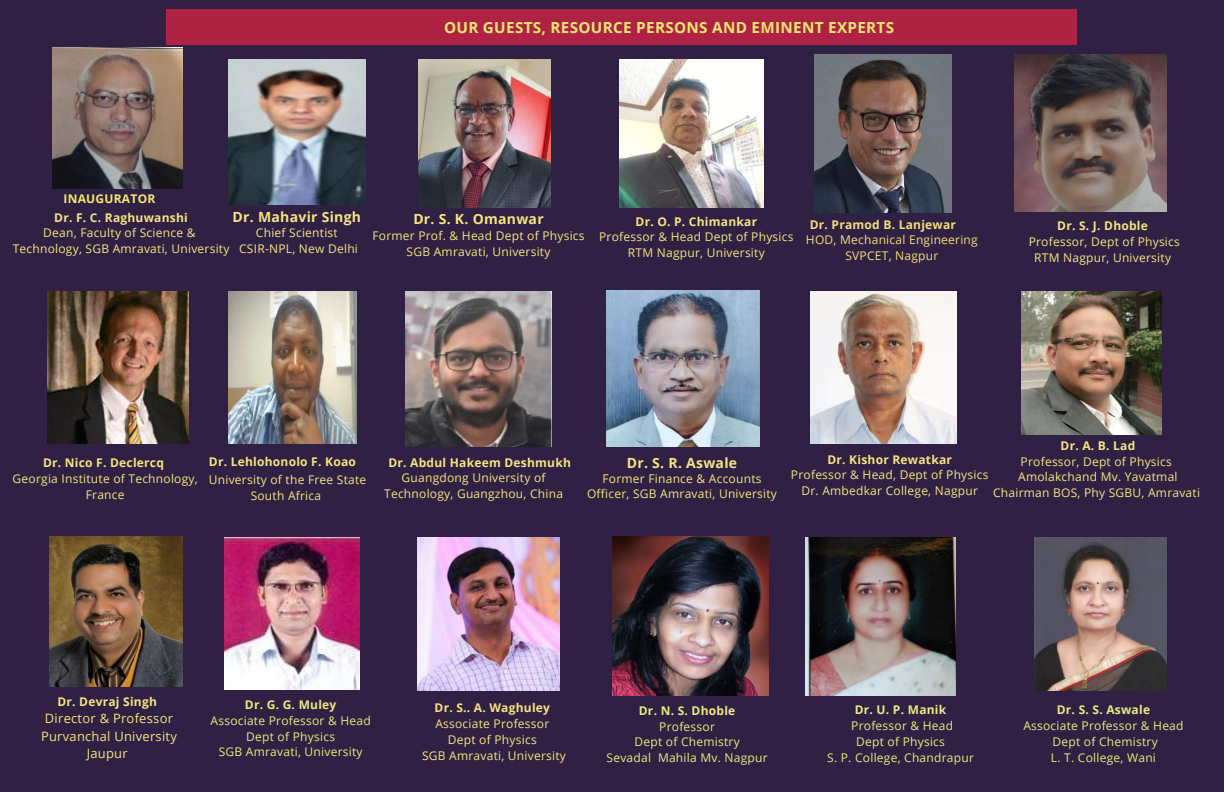
<style>
.page{position:relative;width:1224px;height:792px;background:#302043}
.page>*{position:absolute;margin:0;border:0;box-sizing:border-box;transform-origin:0 0}
.t1{font:700 15.3px "Open Sans";letter-spacing:.02em;color:#f1e871}
.t2{font:700 14px "Open Sans";letter-spacing:.02em;color:#f4e580}
.t3{font:12.9px/17.2px "Open Sans";letter-spacing:.02em;color:#f4e580;text-align:center}
.t4{font:12px/15.8px "Open Sans";letter-spacing:.02em;color:#f4e580;text-align:center}
.t5{font:12px/15.8px "Open Sans";letter-spacing:.02em;color:#ede87f;text-align:center}
.t6{font:700 12px "Open Sans";letter-spacing:.02em;color:#f4e580}
.t7{font:700 12px "Open Sans";letter-spacing:.02em;color:#ede87f}
.t8{font:12px/15.8px "Open Sans";letter-spacing:.02em;color:#f1df7a;text-align:center}
.t9{font:700 12px "Open Sans";letter-spacing:.02em;color:#f1df7a}
.t10{font:700 12px "Open Sans";letter-spacing:.02em;color:#f1e871}
</style>
<div class="page">
<img style="left:52px;top:47px;width:131px;height:142px">
<div style="left:167px;top:9px;width:910px;height:36px;background:#b02243"></div>
<img style="left:229px;top:59px;width:137px;height:146px">
<img style="left:606px;top:290px;width:153px;height:157px">
<img style="left:418px;top:59px;width:133px;height:148px">
<img style="left:1014px;top:55px;width:152px;height:156px">
<img style="left:1022px;top:292px;width:139px;height:142px">
<img style="left:49px;top:536px;width:134px;height:150px">
<img style="left:806px;top:538px;width:150px;height:157px">
<img style="left:229px;top:292px;width:127px;height:151px">
<img style="left:406px;top:292px;width:145px;height:155px">
<img style="left:810px;top:292px;width:147px;height:151px">
<img style="left:612px;top:536px;width:157px;height:159px">
<img style="left:1034px;top:538px;width:132px;height:153px">
<img style="left:48px;top:292px;width:141px;height:151px">
<img style="left:620px;top:59px;width:144px;height:149px">
<img style="left:224px;top:538px;width:135px;height:152px">
<img style="left:417px;top:538px;width:143px;height:153px">
<img style="left:815px;top:55px;width:137px;height:158px">
<p class="t1" style="left:444px;top:16px;width:452px">OUR GUESTS, RESOURCE PERSONS AND EMINENT EXPERTS</p>
<p class="t10" style="left:64px;top:190px;width:93px">INAUGURATOR</p>
<p class="t6" style="left:54px;top:209px;width:135px">Dr. F. C. Raghuwanshi</p>
<p class="t4" style="left:13px;top:225px;width:218px">Dean, Faculty of Science &amp;<br>Technology, SGB Amravati, University</p>
<p class="t2" style="left:233px;top:207px;width:130px">Dr. Mahavir Singh</p>
<p class="t4" style="left:239px;top:225px;width:120px">Chief Scientist<br>CSIR-NPL, New Delhi</p>
<p class="t2" style="left:413px;top:209px;width:132px">Dr. S. K. Omanwar</p>
<p class="t4" style="left:372px;top:227px;width:214px">Former Prof. &amp; Head Dept of Physics<br>SGB Amravati, University</p>
<p class="t6" style="left:636px;top:213px;width:123px">Dr. O. P. Chimankar</p>
<p class="t4" style="left:599px;top:229px;width:196px">Professor &amp; Head Dept of Physics<br>RTM Nagpur, University</p>
<p class="t9" style="left:810px;top:216px;width:148px">Dr. Pramod B. Lanjewar</p>
<p class="t8" style="left:806px;top:232px;width:173px">HOD, Mechanical Engineering<br>SVPCET, Nagpur</p>
<p class="t6" style="left:1057px;top:217px;width:92px">Dr. S. J. Dhoble</p>
<p class="t4" style="left:1029px;top:233px;width:153px">Professor, Dept of Physics<br>RTM Nagpur, University</p>
<p class="t6" style="left:43px;top:454px;width:122px">Dr. Nico F. Declercq</p>
<p class="t4" style="left:13px;top:470px;width:187px">Georgia Institute of Technology,<br>France</p>
<p class="t6" style="left:1061px;top:437px;width:76px">Dr. A. B. Lad</p>
<p class="t4" style="left:993px;top:453px;width:208px">Professor, Dept of Physics<br>Amolakchand Mv. Yavatmal<br>Chairman BOS, Phy SGBU, Amravati</p>
<p class="t6" style="left:209px;top:453px;width:149px">Dr. Lehlohonolo F. Koao</p>
<p class="t6" style="left:388px;top:454px;width:184px">Dr. Abdul Hakeem Deshmukh</p>
<p class="t6" style="left:827px;top:451px;width:126px">Dr. Kishor Rewatkar</p>
<p class="t4" style="left:791px;top:467px;width:199px">Professor &amp; Head, Dept of Physics<br>Dr. Ambedkar College, Nagpur</p>
<p class="t2" style="left:627px;top:453px;width:112px">Dr. S. R. Aswale</p>
<p class="t4" style="left:587px;top:471px;width:191px;line-height:15px">Former Finance &amp; Accounts<br>Officer, SGB Amravati, University</p>
<p class="t4" style="left:209px;top:471px;width:159px">University of the Free State<br>South Africa</p>
<p class="t4" style="left:384px;top:470px;width:180px">Guangdong University of<br>Technology, Guangzhou, China</p>
<p class="t6" style="left:57px;top:693px;width:101px">Dr. Devraj Singh</p>
<p class="t3" style="left:41px;top:710px;width:137px">Director &amp; Professor<br>Purvanchal University<br>Jaupur</p>
<p class="t7" style="left:245px;top:696px;width:93px">Dr. G. G. Muley</p>
<p class="t5" style="left:211px;top:712px;width:162px">Associate Professor &amp; Head<br>Dept of Physics<br>SGB Amravati, University</p>
<p class="t6" style="left:435px;top:700px;width:117px">Dr. S.. A. Waghuley</p>
<p class="t4" style="left:422px;top:716px;width:145px">Associate Professor<br>Dept of Physics<br>SGB Amravati, University</p>
<p class="t7" style="left:639px;top:702px;width:98px">Dr. N. S. Dhoble</p>
<p class="t5" style="left:607px;top:718px;width:163px">Professor<br>Dept of Chemistry<br>Sevadal Mahila Mv. Nagpur</p>
<p class="t7" style="left:855px;top:702px;width:93px">Dr. U. P. Manik</p>
<p class="t5" style="left:827px;top:718px;width:148px">Professor &amp; Head<br>Dept of Physics<br>S. P. College, Chandrapur</p>
<p class="t7" style="left:1057px;top:702px;width:95px">Dr. S. S. Aswale</p>
<p class="t5" style="left:1023px;top:718px;width:162px">Associate Professor &amp; Head<br>Dept of Chemistry<br>L. T. College, Wani</p>
</div>
